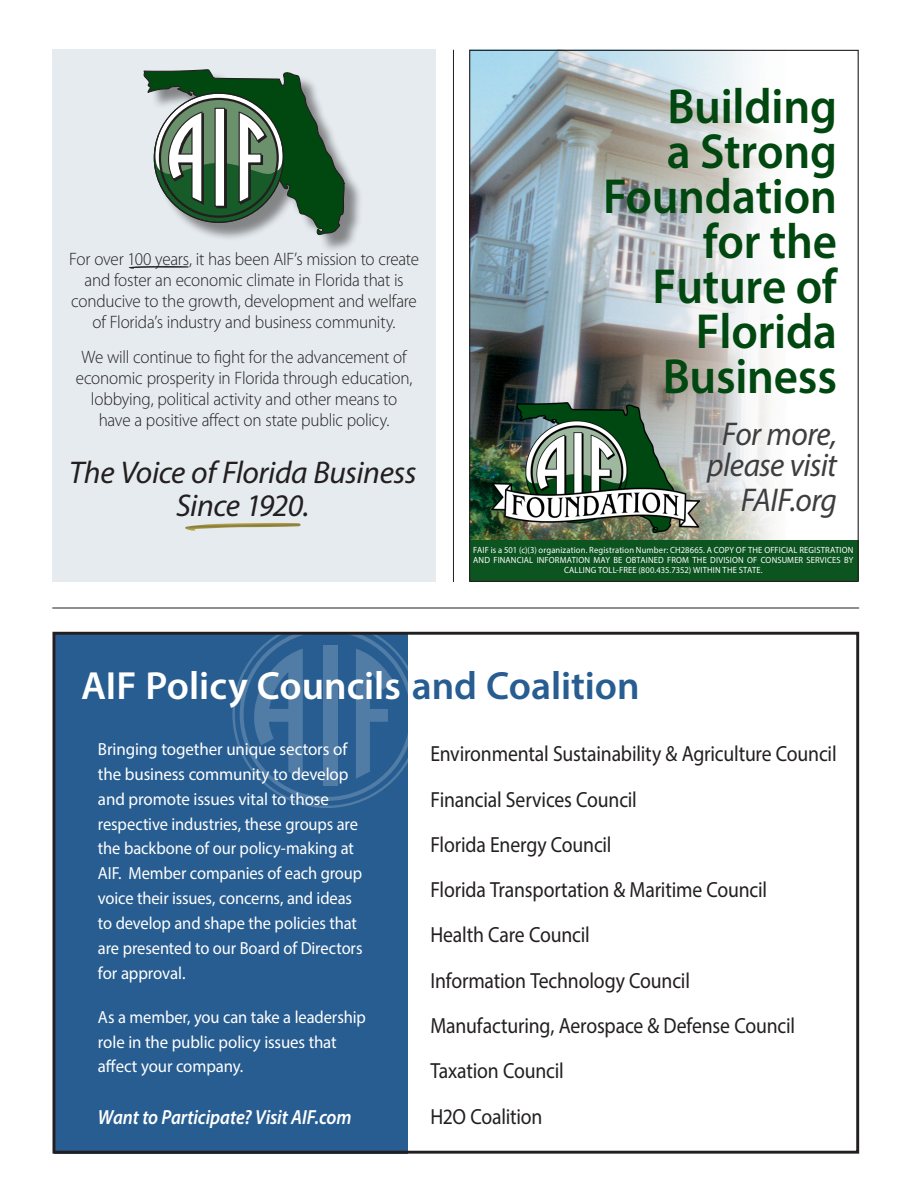
<style>
.page{position:relative;width:918px;height:1188px;background:#fff}
.page>*{position:absolute;margin:0;border:0;box-sizing:border-box;transform-origin:0 0}
.t1{font:600 49.5px/45px "Myriad Pro";letter-spacing:-.005em;color:#004710;text-align:right;scale:.95 1}
.futura_head{font:600 39.45px "Myriad Pro";color:#fff}
.t2{font:italic 33px/31.5px "Myriad Pro";letter-spacing:-.02em;color:#3e3e3f;text-align:center;scale:.95 1}
.t3{font:italic 31.5px/33px "Myriad Pro";letter-spacing:-.015em;color:#231f20;text-align:center}
.t4{font:21.9px/45.3px "Myriad Pro";letter-spacing:-.01em;color:#231f20;scale:.9 1}
.t5{font:italic 600 20.4px "Myriad Pro";letter-spacing:-.005em;color:#fff;scale:.9 1}
.t6{font:300 18px/21px "Myriad Pro";letter-spacing:-.015em;color:#231f20;text-align:center;scale:.95 1}
.t7{font:17.55px/24.9px "Myriad Pro";letter-spacing:-.01em;color:#fff}
.t8{font:17.55px/24.9px "Myriad Pro";letter-spacing:-.01em;color:#fff;scale:.94 1}
.t9{font:9px/9.8px "Myriad Pro";letter-spacing:.02em;color:#fff;text-align:center;scale:.95 1}
.s1{color:#275d91}
</style>
<div class="page">
<div style="left:55px;top:634px;width:353px;height:520px;background:#275d91"></div>
<div style="left:324px;top:645px;width:14px;height:141px;background:#517ca6"></div>
<svg style="left:254px;top:649px;width:49px;height:130px"></svg>
<svg style="left:356px;top:649px;width:38px;height:130px"></svg>
<div style="left:240px;top:628px;width:174px;height:173px;border:4px solid #fff;border-radius:50%"></div>
<div style="left:52px;top:632px;width:807px;height:522px;border:3px solid #231f20"></div>
<hr style="left:52px;top:608px;width:807px;height:1px;background:#231f20">
<img style="left:471px;top:52px;width:386px;height:489px">
<div style="left:469px;top:541px;width:390px;height:40px;background:#0c5420"></div>
<img style="left:491px;top:403px;width:209px;height:130px">
<hr style="left:453px;top:50px;width:1px;height:532px;background:#231f20">
<div style="left:52px;top:50px;width:384px;height:532px;background:#e5ebef"></div>
<svg style="left:185px;top:523px;width:116px;height:8px"></svg>
<div style="left:146px;top:72px;width:217px;height:181px;background:#231f20;opacity:.5"></div>
<svg style="left:143px;top:69px;width:202px;height:168px"></svg>
<div style="left:159px;top:98px;width:120px;height:120px;border:2px solid #231f20;border-radius:50%"></div>
<svg style="left:129px;top:266px;width:60px;height:3px"></svg>
<p class="t6" style="left:69px;top:249px;width:370px">For over 100 years, it has been AIF’s mission to create and foster an economic climate in Florida that is conducive to the growth, development and welfare of Florida’s industry and business community.</p>
<p class="t6" style="left:76px;top:346px;width:356px">We will continue to fight for the advancement of economic prosperity in Florida through education, lobbying, political activity and other means to have a positive affect on state public policy.</p>
<p class="t3" style="left:69px;top:456px;width:349px">The Voice of Florida Business<br>Since 1920.</p>
<p class="t1" style="left:603px;top:83px;width:248px">Building<br>a Strong<br>Foundation for the<br>Future of<br>Florida<br>Business</p>
<p class="t2" style="left:707px;top:417px;width:138px">For more, please visit</p>
<p class="t2" style="left:741px;top:483px;width:103px">FAIF.org</p>
<p class="t9" style="left:473px;top:545px;width:402px">FAIF is a 501 (c)(3) organization. Registration Number: CH28665. A COPY OF THE OFFICIAL REGISTRATION<br>AND FINANCIAL INFORMATION MAY BE OBTAINED FROM THE DIVISION OF CONSUMER SERVICES BY<br>CALLING TOLL-FREE (800.435.7352) WITHIN THE STATE.</p>
<p class="futura_head" style="left:81px;top:661px;width:560px">AIF Policy Councils <span class="s1">and Coalition</span></p>
<p class="t7" style="left:98px;top:736px;width:266px">Bringing together unique sectors of the business community to develop and promote issues vital to those respective industries, these groups are the backbone of our policy-making at AIF. Member companies of each group voice their issues, concerns, and ideas to develop and shape the policies that are presented to our Board of Directors for approval.</p>
<p class="t8" style="left:98px;top:1004px;width:286px">As a member, you can take a leadership role in the public policy issues that affect your company.</p>
<p class="t5" style="left:98px;top:1104px;width:283px">Want to Participate? Visit AIF.com</p>
<p class="t4" style="left:430px;top:731px;width:453px">Environmental Sustainability &amp; Agriculture Council</p>
<p class="t4" style="left:430px;top:776px;width:231px">Financial Services Council</p>
<p class="t4" style="left:430px;top:822px;width:203px">Florida Energy Council</p>
<p class="t4" style="left:430px;top:867px;width:376px">Florida Transportation &amp; Maritime Council</p>
<p class="t4" style="left:430px;top:912px;width:178px">Health Care Council</p>
<p class="t4" style="left:430px;top:957px;width:290px">Information Technology Council</p>
<p class="t4" style="left:430px;top:1003px;width:407px">Manufacturing, Aerospace &amp; Defense Council</p>
<p class="t4" style="left:430px;top:1048px;width:150px">Taxation Council<br>H2O Coalition</p>
</div>
